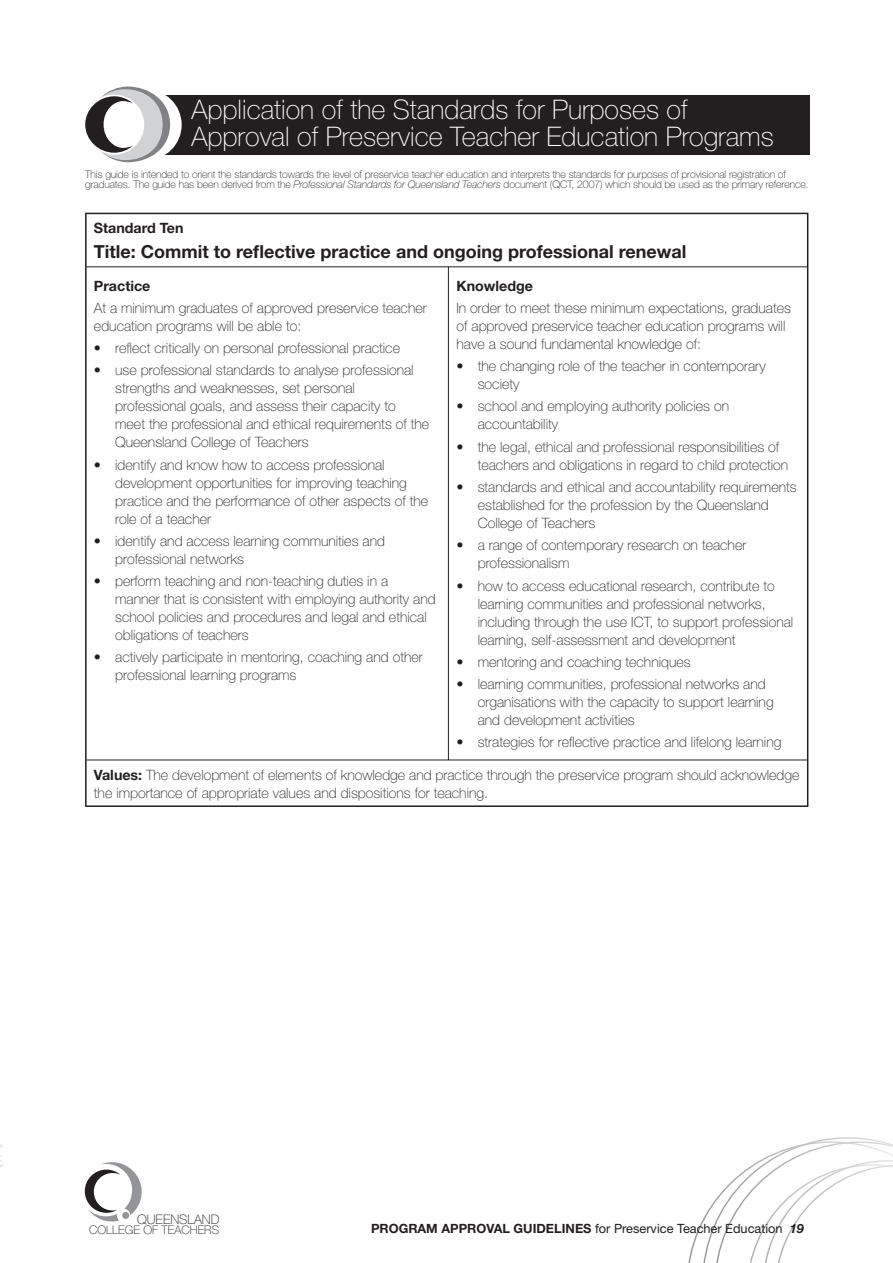
<style>
.page{position:relative;width:893px;height:1263px;background:#fff}
.page>*{position:absolute;margin:0;border:0;box-sizing:border-box;transform-origin:0 0}
.t1{font:100 27px/27px "Helvetica Neue";color:#fff}
.t2{font:700 18px "Helvetica Neue";color:#231f20}
.t3{font:100 14.25px/18px "Helvetica Neue";color:#231f20}
.t4{font:700 14.25px "Helvetica Neue";color:#231f20}
.t5{font:100 13.2px "Helvetica Neue";color:#231f20}
.t6{font:12.75px "Helvetica Neue";color:#231f20}
.t7{font:100 11.85px "Helvetica Neue";color:#231f20}
.t8{font:100 10.5px/10.5px "Helvetica Neue";letter-spacing:-.01em;color:#231f20}
.s1{font-style:italic}
.s2{font-weight:700}
.s3{font-weight:700;font-style:italic}
</style>
<div class="page">
<svg style="left:85px;top:1162px;width:57px;height:59px"></svg>
<svg style="left:0;top:1144px;width:3px;height:23px"></svg>
<svg style="left:688px;top:1137px;width:204px;height:126px"></svg>
<div style="left:153px;top:95px;width:656px;height:60px;background:#231f20"></div>
<div style="left:111px;top:89px;width:71px;height:71px;background:#fff;border-radius:50%"></div>
<svg style="left:85px;top:87px;width:85px;height:75px"></svg>
<hr style="left:87px;top:266px;width:720px;height:1px;background:#231f20">
<hr style="left:448px;top:267px;width:1px;height:493px;background:#231f20">
<hr style="left:87px;top:760px;width:361px;height:1px;background:#231f20">
<hr style="left:448px;top:760px;width:359px;height:1px;background:#231f20">
<hr style="left:85px;top:213px;width:363px;height:1px;background:#231f20">
<hr style="left:85px;top:214px;width:2px;height:53px;background:#231f20">
<hr style="left:448px;top:213px;width:360px;height:1px;background:#231f20">
<hr style="left:807px;top:214px;width:1px;height:53px;background:#231f20">
<hr style="left:85px;top:267px;width:2px;height:493px;background:#231f20">
<hr style="left:807px;top:267px;width:1px;height:493px;background:#231f20">
<hr style="left:85px;top:760px;width:2px;height:45px;background:#231f20">
<hr style="left:807px;top:760px;width:1px;height:45px;background:#231f20">
<hr style="left:85px;top:805px;width:363px;height:2px;background:#231f20">
<hr style="left:448px;top:805px;width:360px;height:2px;background:#231f20">
<h1 class="t1" style="left:191px;top:99px;width:583px">Application of the Standards for Purposes of<br>Approval of Preservice Teacher Education Programs</h1>
<p class="t8" style="left:85px;top:170px;width:725px">This guide is intended to orient the standards towards the level of preservice teacher education and interprets the standards for purposes of provisional registration of graduates. The guide has been derived from the <span class="s1">Professional Standards for Queensland Teachers</span> document (QCT, 2007) which should be used as the primary reference.</p>
<p class="t4" style="left:94px;top:223px;width:91px">Standard Ten</p>
<p class="t2" style="left:94px;top:245px;width:594px">Title: Commit to reflective practice and ongoing professional renewal</p>
<p class="t4" style="left:94px;top:281px;width:58px">Practice</p>
<p class="t3" style="left:94px;top:300px;width:334px">At a minimum graduates of approved preservice teacher education programs will be able to:</p>
<p class="t3" style="left:94px;top:340px;width:307px">• reflect critically on personal professional practice</p>
<p class="t3" style="left:115px;top:363px;width:315px;text-indent:-21px">• use professional standards to analyse professional strengths and weaknesses, set personal professional goals, and assess their capacity to<br>meet the professional and ethical requirements of the Queensland College of Teachers</p>
<p class="t3" style="left:115px;top:457px;width:314px;text-indent:-21px">• identify and know how to access professional development opportunities for improving teaching practice and the performance of other aspects of the role of a teacher</p>
<p class="t3" style="left:115px;top:533px;width:271px;text-indent:-21px">• identify and access learning communities and professional networks</p>
<p class="t3" style="left:115px;top:573px;width:322px;text-indent:-21px">• perform teaching and non-teaching duties in a manner that is consistent with employing authority and school policies and procedures and legal and ethical obligations of teachers</p>
<p class="t3" style="left:115px;top:650px;width:309px;text-indent:-21px">• actively participate in mentoring, coaching and other professional learning programs</p>
<p class="t4" style="left:456px;top:281px;width:78px">Knowledge</p>
<p class="t3" style="left:456px;top:300px;width:336px">In order to meet these minimum expectations, graduates of approved preservice teacher education programs will have a sound fundamental knowledge of:</p>
<p class="t3" style="left:478px;top:358px;width:289px;text-indent:-21px">• the changing role of the teacher in contemporary society</p>
<p class="t3" style="left:478px;top:399px;width:253px;text-indent:-21px">• school and employing authority policies on accountability</p>
<p class="t3" style="left:478px;top:439px;width:312px;text-indent:-21px">• the legal, ethical and professional responsibilities of teachers and obligations in regard to child protection</p>
<p class="t3" style="left:478px;top:479px;width:320px;text-indent:-21px">• standards and ethical and accountability requirements established for the profession by the Queensland<br>College of Teachers</p>
<p class="t3" style="left:478px;top:537px;width:270px;text-indent:-21px">• a range of contemporary research on teacher professionalism</p>
<p class="t3" style="left:478px;top:578px;width:317px;text-indent:-21px">• how to access educational research, contribute to learning communities and professional networks, including through the use ICT, to support professional learning, self-assessment and development</p>
<p class="t3" style="left:456px;top:654px;width:236px">• mentoring and coaching techniques</p>
<p class="t3" style="left:478px;top:676px;width:297px;text-indent:-21px">• learning communities, professional networks and organisations with the capacity to support learning and development activities</p>
<p class="t3" style="left:456px;top:734px;width:326px">• strategies for reflective practice and lifelong learning</p>
<p class="t3" style="left:94px;top:767px;width:707px"><span class="s2">Values:</span> The development of elements of knowledge and practice through the preservice program should acknowledge the importance of appropriate values and dispositions for teaching.</p>
<p class="t5" style="left:137px;top:1215px;width:84px">QUEENSLAND</p>
<p class="t7" style="left:89px;top:1225px;width:131px">COLLEGE OF TEACHERS</p>
<p class="t6" style="left:371px;top:1224px;width:434px"><span class="s2">PROGRAM APPROVAL GUIDELINES</span> for Preservice Teacher Education <span class="s3">19</span></p>
</div>
